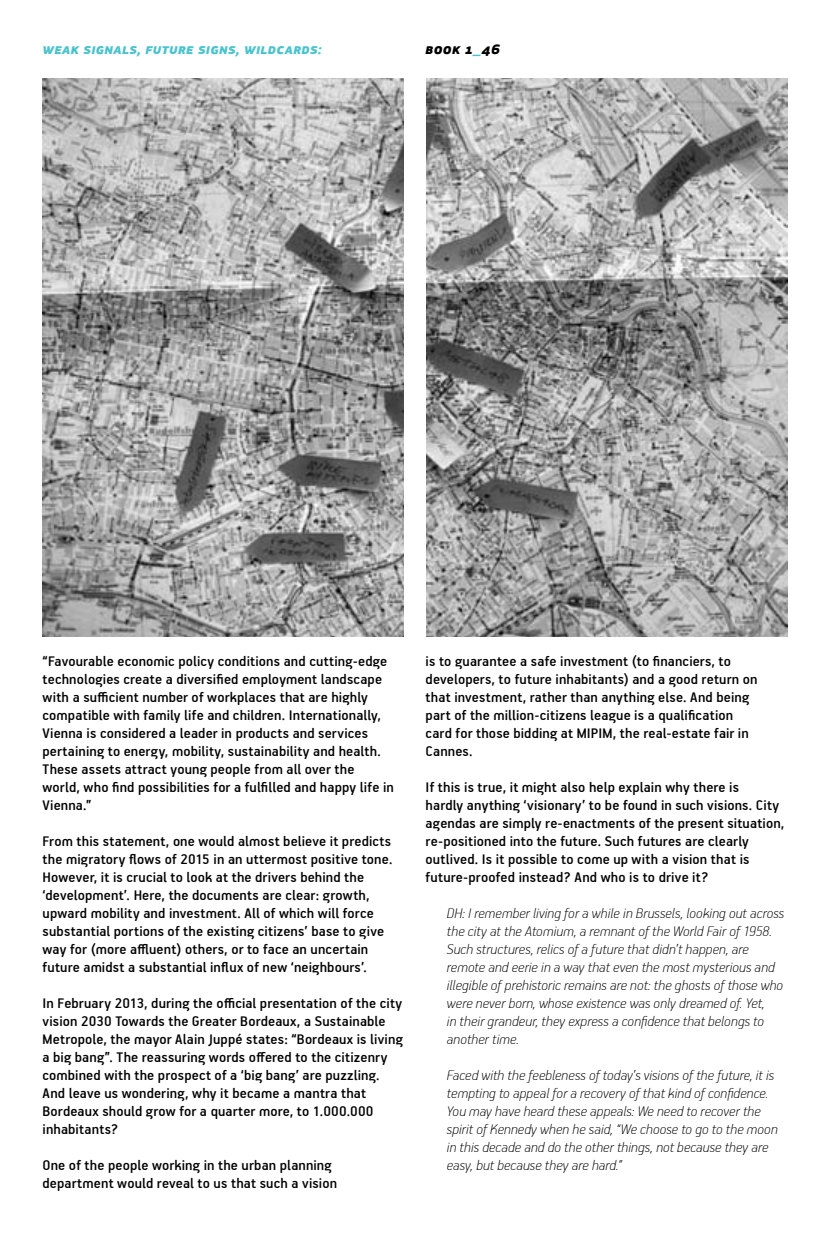
<style>
.page{position:relative;width:830px;height:1246px;background:#fff}
.page>*{position:absolute;margin:0;border:0;box-sizing:border-box;transform-origin:0 0}
.t1{font:500 15.75px/18px "PF Handbook Pro";letter-spacing:.01em;color:#000}
.t2{font:italic 100 15.75px/18px "PF Handbook Pro";letter-spacing:.005em;color:#000}
.t3{font:italic 700 15px "PF Square Sans Pro";letter-spacing:.025em;color:#49c3ce}
.t4{font:italic 700 15px "PF Square Sans Pro";letter-spacing:.015em;color:#000}
.s1{color:#49c3ce}
</style>
<div class="page">
<img style="left:43px;top:79px;width:744px;height:558px">
<div style="left:404px;top:72px;width:21px;height:585px;background:#fff"></div>
<p class="t3" style="left:43px;top:40px;width:280px">weak signals, future signs, wildcards:</p>
<p class="t4" style="left:425px;top:40px;width:76px">book 1<span class="s1">_</span>46</p>
<p class="t1" style="left:43px;top:652px;width:352px">“Favourable economic policy conditions and cutting-edge technologies create a diversified employment landscape with a sufficient number of workplaces that are highly compatible with family life and children. Internationally, Vienna is considered a leader in products and services pertaining to energy, mobility, sustainability and health.<br>These assets attract young people from all over the world, who find possibilities for a fulfilled and happy life in Vienna.”</p>
<p class="t1" style="left:43px;top:832px;width:351px">From this statement, one would almost believe it predicts the migratory flows of 2015 in an uttermost positive tone.<br>However, it is crucial to look at the drivers behind the ‘development’. Here, the documents are clear: growth, upward mobility and investment. All of which will force substantial portions of the existing citizens’ base to give way for (more affluent) others, or to face an uncertain future amidst a substantial influx of new ‘neighbours’.</p>
<p class="t1" style="left:43px;top:994px;width:361px">In February 2013, during the official presentation of the city vision 2030 Towards the Greater Bordeaux, a Sustainable Metropole, the mayor Alain Juppé states: “Bordeaux is living a big bang”. The reassuring words offered to the citizenry combined with the prospect of a ‘big bang’ are puzzling.<br>And leave us wondering, why it became a mantra that Bordeaux should grow for a quarter more, to 1.000.000 inhabitants?</p>
<p class="t1" style="left:43px;top:1156px;width:296px">One of the people working in the urban planning department would reveal to us that such a vision</p>
<p class="t1" style="left:425px;top:652px;width:333px">is to guarantee a safe investment (to financiers, to developers, to future inhabitants) and a good return on that investment, rather than anything else. And being part of the million-citizens league is a qualification card for those bidding at MIPIM, the real-estate fair in Cannes.</p>
<p class="t1" style="left:425px;top:778px;width:360px">If this is true, it might also help explain why there is<br>hardly anything ‘visionary’ to be found in such visions. City agendas are simply re-enactments of the present situation, re-positioned into the future. Such futures are clearly outlived. Is it possible to come up with a vision that is future-proofed instead? And who is to drive it?</p>
<p class="t2" style="left:446px;top:904px;width:339px">DH: I remember living for a while in Brussels, looking out across the city at the Atomium, a remnant of the World Fair of 1958.<br>Such structures, relics of a future that didn’t happen, are remote and eerie in a way that even the most mysterious and illegible of prehistoric remains are not: the ghosts of those who were never born, whose existence was only dreamed of. Yet,<br>in their grandeur, they express a confidence that belongs to another time.</p>
<p class="t2" style="left:446px;top:1066px;width:332px">Faced with the feebleness of today’s visions of the future, it is tempting to appeal for a recovery of that kind of confidence.<br>You may have heard these appeals: We need to recover the spirit of Kennedy when he said, “We choose to go to the moon in this decade and do the other things, not because they are easy, but because they are hard.”</p>
</div>
